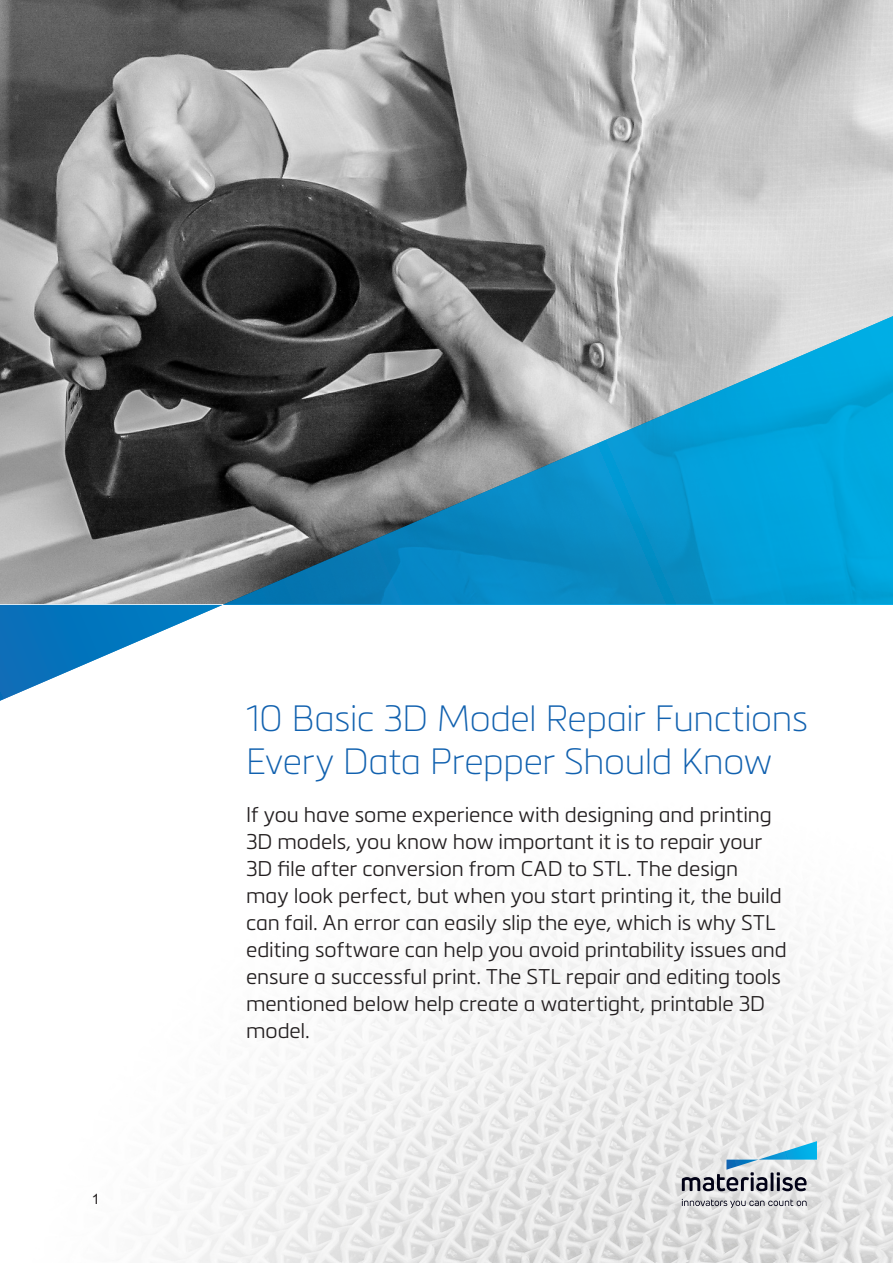
<style>
.page{position:relative;width:893px;height:1263px;background:#fff}
.page>*{position:absolute;margin:0;border:0;box-sizing:border-box;transform-origin:0 0}
.t1{font:36px/43.2px "Metronic Pro Air";letter-spacing:-.01em;color:#1161af}
.t2{font:300 21px/27px "Metronic Pro";letter-spacing:-.005em;color:#231f20}
.Paginering{font:14.25px "Arial";color:#231f20}
</style>
<div class="page">
<img style="left:0;top:0;width:893px;height:295px">
<img style="left:159px;top:918px;width:734px;height:345px">
<svg style="left:0;top:295px;width:893px;height:406px"></svg>
<svg style="left:682px;top:1199px;width:125px;height:9px"></svg>
<svg style="left:682px;top:1141px;width:135px;height:50px"></svg>
<p class="Paginering" style="left:92px;top:1189px;width:9px">1</p>
<p class="t1" style="left:246px;top:695px;width:563px">10 Basic 3D Model Repair Functions<br>Every Data Prepper Should Know</p>
<p class="t2" style="left:246px;top:800px;width:542px">If you have some experience with designing and printing 3D models, you know how important it is to repair your 3D file after conversion from CAD to STL. The design<br>may look perfect, but when you start printing it, the build can fail. An error can easily slip the eye, which is why STL editing software can help you avoid printability issues and ensure a successful print. The STL repair and editing tools mentioned below help create a watertight, printable 3D model.</p>
</div>
